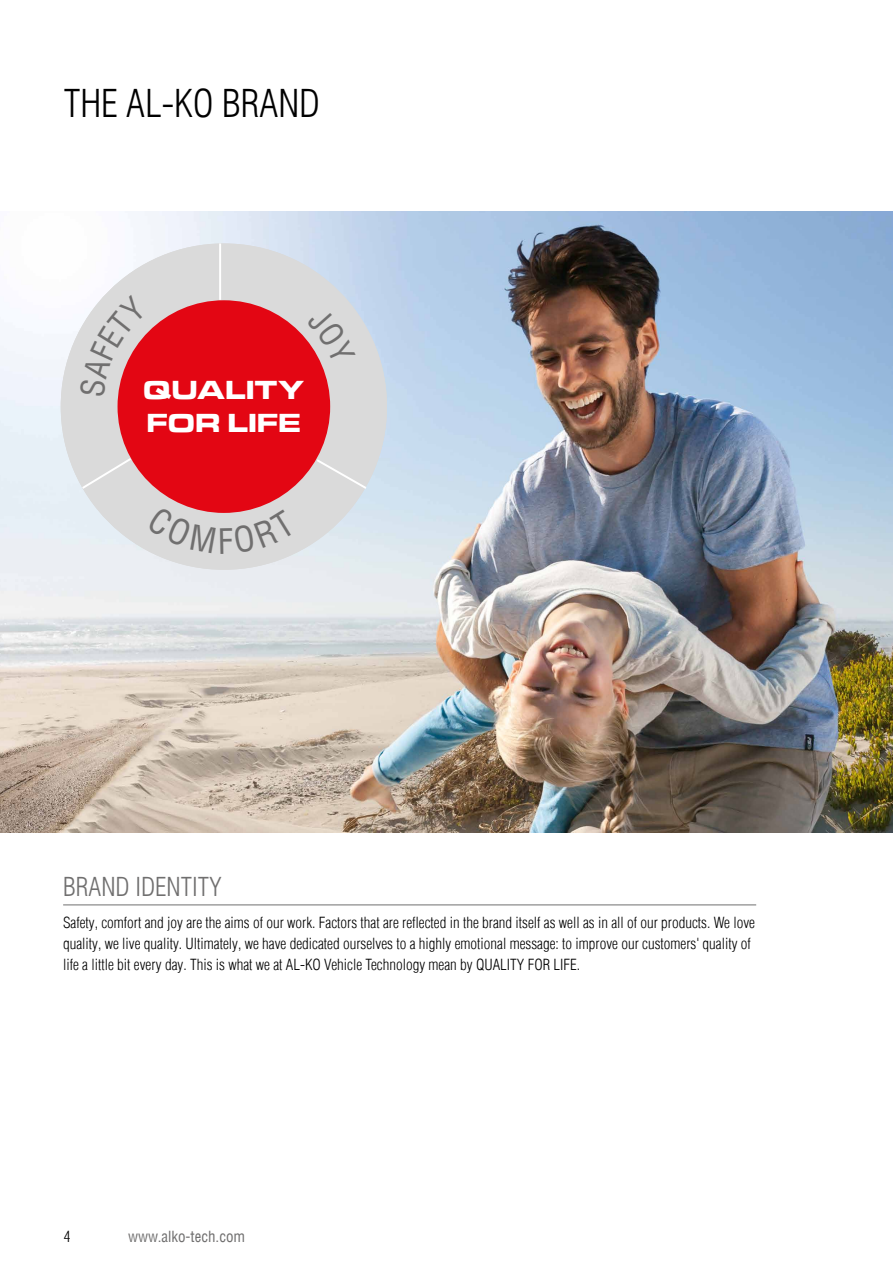
<style>
.page{position:relative;width:893px;height:1263px;background:#fff}
.page>*{position:absolute;margin:0;border:0;box-sizing:border-box;transform-origin:0 0}
.t1{font:300 condensed 37.5px "Helvetica Com";color:#000}
.t2{font:700 expanded 27px/32.4px "Microgramma Com";letter-spacing:.035em;color:#fff}
.t3{font:300 condensed 25.5px "Helvetica Com";color:#706f6f}
.t4{font:300 condensed 15px/21px "Helvetica Com";color:#000}
.t5{font:condensed 15px "Helvetica Com";color:#706f6f}
</style>
<div class="page">
<img style="left:0;top:212px;width:893px;height:621px">
<div style="left:61px;top:243px;width:326px;height:327px;background:#dadada;border-radius:50%"></div>
<div style="left:118px;top:300px;width:212px;height:213px;background:#e30613;border-radius:50%"></div>
<hr style="left:63px;top:904px;width:693px;height:1px;background:#706f6f">
<hr style="left:219px;top:244px;width:2px;height:56px;background:#fff">
<svg style="left:314px;top:457px;width:54px;height:34px"></svg>
<svg style="left:80px;top:456px;width:53px;height:35px"></svg>
<svg style="left:307px;top:307px;width:49px;height:57px"></svg>
<svg style="left:80px;top:295px;width:68px;height:101px"></svg>
<svg style="left:147px;top:506px;width:150px;height:48px"></svg>
<h1 class="t1" style="left:64px;top:80px;width:258px">THE AL-KO BRAND</h1>
<h2 class="t2" style="left:144px;top:373px;width:161px">QUALITY<br>FOR LIFE</h2>
<h3 class="t3" style="left:63px;top:871px;width:160px">BRAND IDENTITY</h3>
<p class="t4" style="left:63px;top:911px;width:693px">Safety, comfort and joy are the aims of our work. Factors that are reflected in the brand itself as well as in all of our products. We love quality, we live quality. Ultimately, we have dedicated ourselves to a highly emotional message: to improve our customers' quality of life a little bit every day. This is what we at AL-KO Vehicle Technology mean by QUALITY FOR LIFE.</p>
<p class="t4" style="left:64px;top:1226px;width:8px">4</p>
<p class="t5" style="left:128px;top:1227px;width:118px">www.alko-tech.com</p>
</div>
